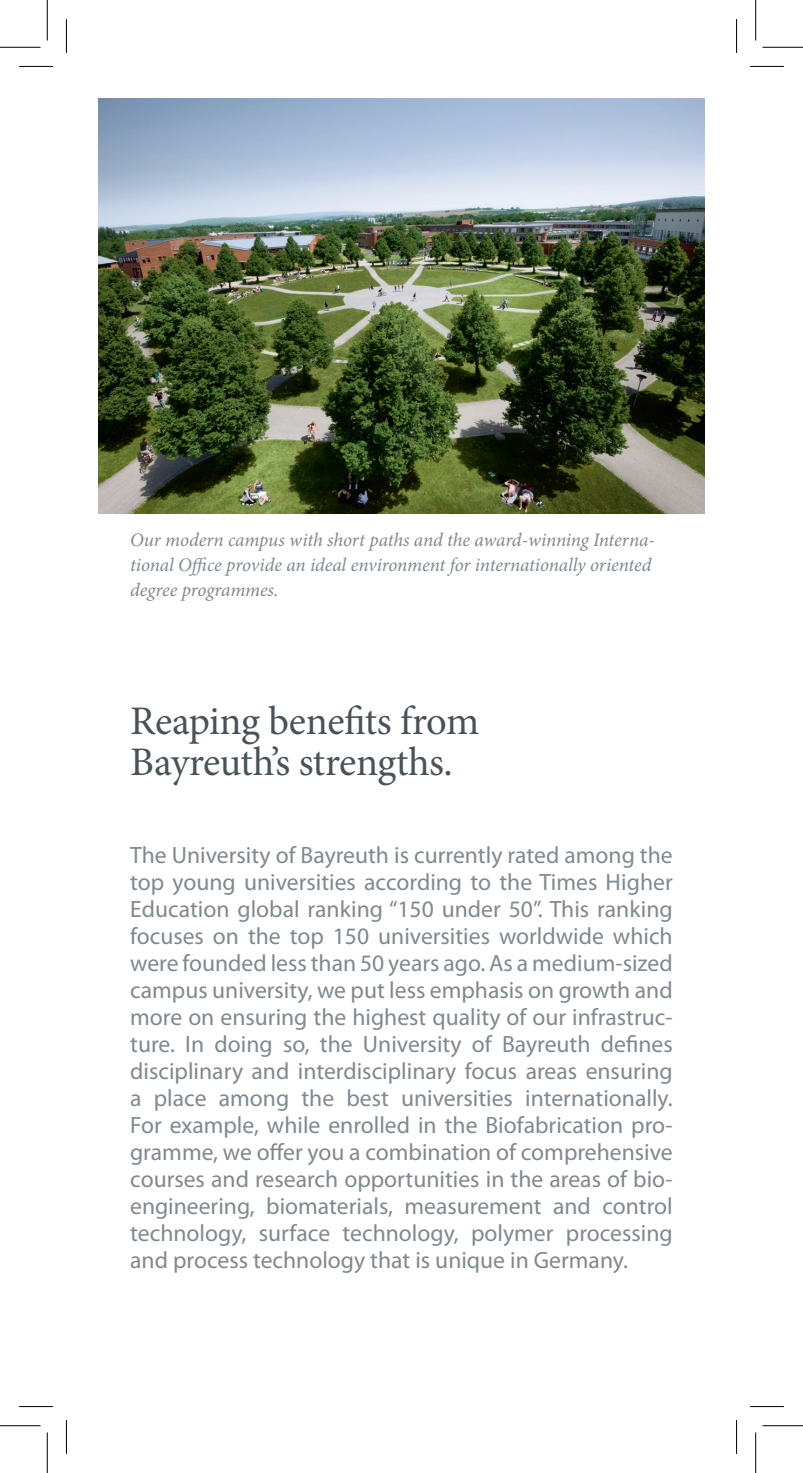
<style>
.page{position:relative;width:803px;height:1473px;background:#fff}
.page>*{position:absolute;margin:0;border:0;box-sizing:border-box;transform-origin:0 0}
.t1{font:40.5px/40.5px "Minion Pro";letter-spacing:-.01em;color:#475359}
.t2{font:23.62px/27px "Myriad Pro";color:#7f898f;text-align:justify}
.t3{font:italic 19.12px/24.8px "Minion Pro";letter-spacing:-.01em;color:#7f898f}
</style>
<div class="page">
<img style="left:98px;top:98px;width:606px;height:415px">
<hr style="left:19px;top:66px;width:34px;height:1px;background:#000">
<hr style="left:750px;top:66px;width:33px;height:1px;background:#000">
<hr style="left:19px;top:1405px;width:34px;height:1px;background:#000">
<hr style="left:750px;top:1405px;width:33px;height:1px;background:#000">
<hr style="left:66px;top:19px;width:1px;height:34px;background:#000">
<hr style="left:66px;top:1419px;width:1px;height:34px;background:#000">
<hr style="left:736px;top:19px;width:1px;height:34px;background:#000">
<hr style="left:736px;top:1419px;width:1px;height:34px;background:#000">
<hr style="left:0;top:47px;width:40px;height:1px;background:#000">
<hr style="left:762px;top:47px;width:40px;height:1px;background:#000">
<hr style="left:0;top:1425px;width:40px;height:1px;background:#000">
<hr style="left:762px;top:1425px;width:40px;height:1px;background:#000">
<hr style="left:47px;top:0;width:1px;height:40px;background:#000">
<hr style="left:47px;top:1432px;width:1px;height:40px;background:#000">
<hr style="left:755px;top:0;width:1px;height:40px;background:#000">
<hr style="left:755px;top:1432px;width:1px;height:40px;background:#000">
<p class="t3" style="left:130px;top:527px;width:526px">Our modern campus with short paths and the award-winning Interna&shy;tional Office provide an ideal environment for internationally oriented degree programmes.</p>
<h1 class="t1" style="left:130px;top:701px;width:350px">Reaping benefits from<br>Bayreuth’s strengths.</h1>
<p class="t2" style="left:130px;top:840px;width:544px">The University of Bayreuth is currently rated among the top young universities according to the Times Higher Education global ranking “150 under 50”. This ranking focuses on the top 150 universities worldwide which were founded less than 50 years ago. As a medium-sized campus university, we put less emphasis on growth and more on ensuring the highest quality of our infrastruc&shy;ture. In doing so, the University of Bayreuth defines disciplinary and interdisciplinary focus areas ensuring a place among the best universities internationally.<br>For example, while enrolled in the Biofabrication pro&shy;gramme, we offer you a combination of comprehensive courses and research opportunities in the areas of bio&shy;engineering, biomaterials, measurement and control technology, surface technology, polymer processing and process technology that is unique in Germany.</p>
</div>
